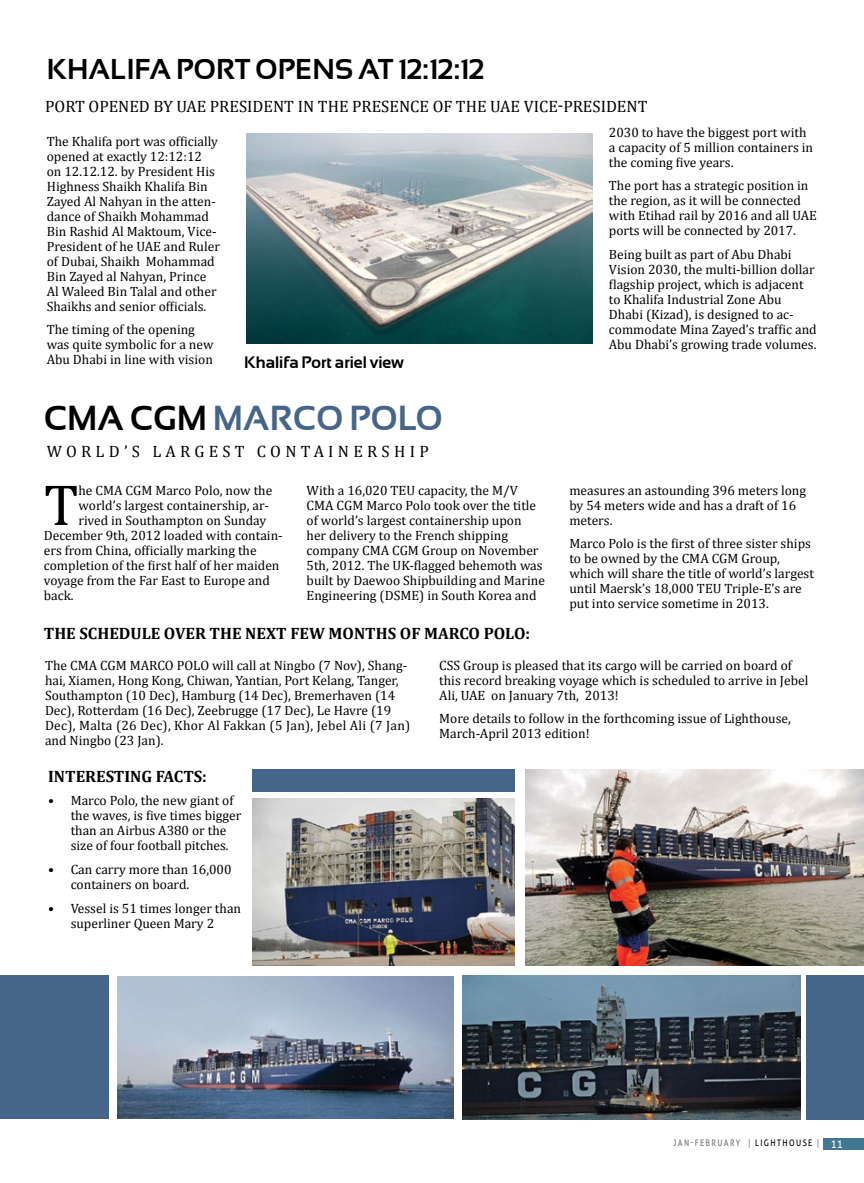
<style>
.page{position:relative;width:864px;height:1183px;background:#fff}
.page>*{position:absolute;margin:0;border:0;box-sizing:border-box;transform-origin:0 0}
.t1{font:58.5px "Cambria";color:#000}
.t2{font:700 34.5px "Sansation";color:#000}
.t3{font:700 34.5px "Sansation";color:#456589}
.t4{font:700 28.5px "Sansation";color:#000}
.t5{font:16.5px "Cambria";color:#000}
.t6{font:700 16.5px "Cambria";color:#000}
.t7{font:700 16.5px "Sansation";color:#000}
.t8{font:13.5px/15px "Cambria";color:#000}
.t9{font:9px "Aller";letter-spacing:.18em;color:#717275;scale:.85 1}
.s1{color:#456589}
.s2{color:#748370}
.s3{color:#000}
.s4{font-size:12px;color:#fff}
</style>
<div class="page">
<div style="left:823px;top:1137px;width:40px;height:11px;background:#427791"></div>
<img style="left:525px;top:769px;width:338px;height:195px">
<img style="left:252px;top:798px;width:262px;height:167px">
<img style="left:117px;top:976px;width:336px;height:142px">
<img style="left:462px;top:975px;width:338px;height:143px">
<div style="left:805px;top:974px;width:57px;height:144px;background:#456589"></div>
<div style="left:1px;top:974px;width:108px;height:144px;background:#456589"></div>
<div style="left:252px;top:768px;width:262px;height:22px;background:#456589"></div>
<img style="left:246px;top:133px;width:346px;height:210px">
<h3 class="t4" style="left:47px;top:53px;width:439px">Khalifa Port opens at 12:12:12</h3>
<p class="t5" style="left:45px;top:96px;width:20px">Port</p>
<p class="t5" style="left:88px;top:96px;width:11px">opened</p>
<p class="t5" style="left:153px;top:96px;width:76px">by UAE President</p>
<p class="t5" style="left:297px;top:96px;width:31px">in the</p>
<p class="t5" style="left:352px;top:96px;width:11px">presence</p>
<p class="t5" style="left:432px;top:96px;width:34px">of the</p>
<p class="t5" style="left:490px;top:96px;width:93px">UAE Vice-President</p>
<p class="t8" style="left:47px;top:133px;width:174px">The Khalifa port was officially opened at exactly 12:12:12 on 12.12.12. by President His<br>Highness Shaikh Khalifa Bin<br>Zayed Al Nahyan in the atten&shy;dance of Shaikh Mohammad<br>Bin Rashid Al Maktoum, Vice-<br>President of he UAE and Ruler of Dubai, Shaikh Mohammad<br>Bin Zayed al Nahyan, Prince<br>Al Waleed Bin Talal and other<br>Shaikhs and senior officials.</p>
<p class="t8" style="left:47px;top:322px;width:168px">The timing of the opening was quite symbolic for a new<br>Abu Dhabi in line with vision</p>
<p class="t7" style="left:244px;top:353px;width:161px">Khalifa Port ariel view</p>
<h2 class="t2" style="left:44px;top:398px;width:225px">CMACGM <span class="s1">MARCO</span></h2>
<h2 class="t3" style="left:349px;top:398px;width:45px">POLO</h2>
<p class="t5" style="left:47px;top:442px;width:16px">world</p>
<p class="t5" style="left:124px;top:442px;width:43px">’s largest</p>
<p class="t5" style="left:257px;top:442px;width:15px">containership</p>
<p class="t8" style="left:608px;top:124px;width:205px">2030 to have the biggest port with a capacity of 5 million containers in the coming five years.</p>
<p class="t8" style="left:608px;top:178px;width:209px">The port has a strategic position in the region, as it will be connected with Etihad rail by 2016 and all UAE ports will be connected by 2017.</p>
<p class="t8" style="left:608px;top:246px;width:209px">Being built as part of Abu Dhabi Vision 2030, the multi-billion dollar flagship project, which is adjacent to Khalifa Industrial Zone Abu Dhabi (Kizad), is designed to ac&shy;commodate Mina Zayed’s traffic and Abu Dhabi’s growing trade volumes.</p>
<h1 class="t1" style="left:44px;top:470px;width:36px">T</h1>
<p class="t8" style="left:78px;top:482px;width:195px">he CMA CGM Marco Polo, now the</p>
<p class="t8" style="left:78px;top:497px;width:192px">world’s largest containership, ar-</p>
<p class="t8" style="left:78px;top:512px;width:189px">rived in Southampton on Sunday</p>
<p class="t8" style="left:44px;top:527px;width:240px">December 9th, 2012 loaded with contain-</p>
<p class="t8" style="left:44px;top:542px;width:214px">ers from China, officially marking the</p>
<p class="t8" style="left:44px;top:557px;width:237px">completion of the first half of her maiden</p>
<p class="t8" style="left:44px;top:572px;width:227px">voyage from the Far East to Europe and</p>
<p class="t8" style="left:44px;top:587px;width:31px">back.</p>
<p class="t8" style="left:306px;top:482px;width:240px">With a 16,020 TEU capacity, the M/V CMA CGM Marco Polo took over the title of world’s largest containership upon<br>her delivery to the French shipping company CMA CGM Group on November 5th, 2012. The UK-flagged behemoth was built by Daewoo Shipbuilding and Marine Engineering (DSME) in South Korea and</p>
<p class="t8" style="left:569px;top:482px;width:238px">measures an astounding 396 meters long by 54 meters wide and has a draft of 16 meters.</p>
<p class="t8" style="left:569px;top:536px;width:246px">Marco Polo is the first of three sister ships to be owned by the CMA CGM Group, which will share the title of world’s largest until Maersk’s 18,000 TEU Triple-E’s are put into service sometime in 2013.</p>
<p class="t6" style="left:44px;top:623px;width:392px">THE SCHEDULE OVER THE NEXT FEW MONTHS OF MARC</p>
<p class="t6" style="left:468px;top:623px;width:63px">O POLO:</p>
<p class="t8" style="left:45px;top:657px;width:367px">The CMA CGM MARCO POLO will call at Ningbo (7 Nov), Shang&shy;hai, Xiamen, Hong Kong, Chiwan, Yantian, Port Kelang, Tanger, Southampton (10 Dec), Hamburg (14 Dec), Bremerhaven (14<br>Dec), Rotterdam (16 Dec), Zeebrugge (17 Dec), Le Havre (19<br>Dec), Malta (26 Dec), Khor Al Fakkan (5 Jan), Jebel Ali (7 Jan) and Ningbo (23 Jan).</p>
<p class="t8" style="left:439px;top:657px;width:370px">CSS Group is pleased that its cargo will be carried on board of this record breaking voyage which is scheduled to arrive in Jebel<br>Ali, UAE on January 7th, 2013!</p>
<p class="t8" style="left:439px;top:710px;width:353px">More details to follow in the forthcoming issue of Lighthouse,<br>March-April 2013 edition!</p>
<p class="t6" style="left:48px;top:766px;width:126px">INTERESTING FACTS</p>
<p class="t6" style="left:202px;top:766px;width:6px">:</p>
<p class="t8" style="left:71px;top:793px;width:172px;text-indent:-23px">• Marco Polo, the new giant of the waves, is five times bigger than an Airbus A380 or the size of four football pitches.</p>
<p class="t8" style="left:71px;top:861px;width:162px;text-indent:-23px">• Can carry more than 16,000 containers on board.</p>
<p class="t8" style="left:48px;top:900px;width:194px;text-align:center">• Vessel is 51 times longer than superliner Queen Mary 2</p>
<p class="t9" style="left:673px;top:1137px;width:201px">JAN-FEBRUARY <span class="s2">|</span> <span class="s3">LIGHTHOUSE</span> <span class="s2">|</span> <span class="s4">11</span></p>
</div>
